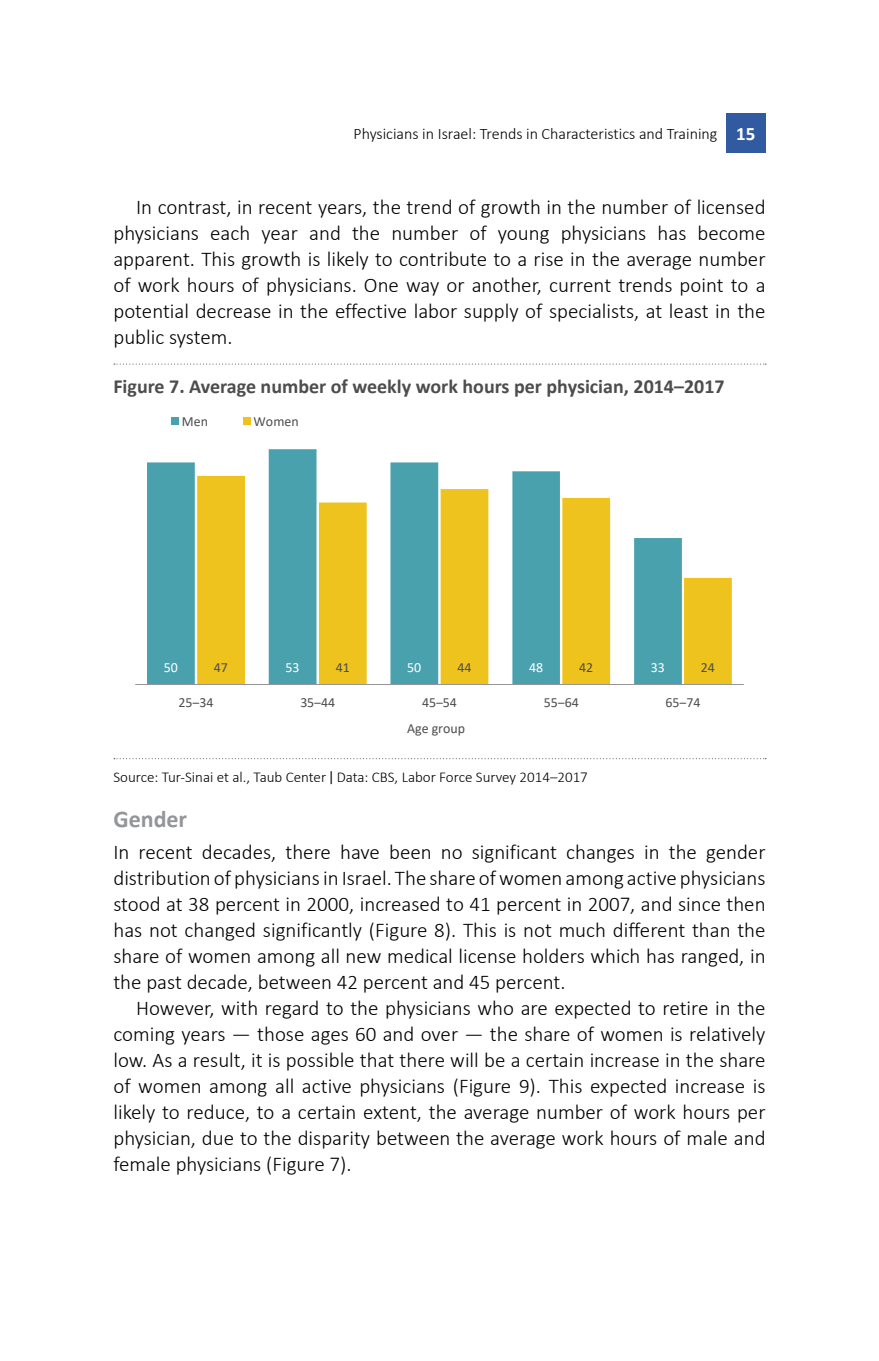
<style>
.page{position:relative;width:879px;height:1361px;background:#fff}
.page>*{position:absolute;margin:0;border:0;box-sizing:border-box;transform-origin:0 0}
.t1{font:700 24px "Calibri";color:#939598}
.t2{font:300 21px/26px "Calibri";color:#000;text-align:justify}
.t3{font:700 20px "Calibri";color:#4d4d4f}
.t4{font:300 16px "Calibri";color:#000}
.t5{font:300 15px "Calibri";color:#000}
.t6{font:14px "Calibri";letter-spacing:-.005em;color:#4d4d4f}
.t7{font:14px "Calibri";letter-spacing:-.005em;color:#fff}
.s1{font-weight:700;font-size:19px;color:#fff}
.s2{font-family:"Heebo";font-weight:400}
</style>
<div class="page">
<svg style="left:114px;top:364px;width:652px;height:1px"></svg>
<svg style="left:114px;top:758px;width:652px;height:1px"></svg>
<svg style="left:147px;top:449px;width:413px;height:235px;fill:#4aa1ae"></svg>
<svg style="left:197px;top:476px;width:535px;height:208px"></svg>
<hr style="left:135px;top:684px;width:609px;height:1px;background:#939598">
<div style="left:171px;top:417px;width:8px;height:8px;background:#4aa1ae"></div>
<div style="left:243px;top:417px;width:7px;height:8px;background:#efc31d"></div>
<div style="left:726px;top:113px;width:39px;height:40px;background:#325aa0"></div>
<p class="t4" style="left:353px;top:124px;width:403px">Physicians in Israel: Trends in Characteristics and Training <span class="s1">15</span></p>
<p class="t2" style="left:113px;top:194px;width:653px;text-indent:23px">In contrast, in recent years, the trend of growth in the number of licensed physicians each year and the number of young physicians has become apparent. This growth is likely to contribute to a rise in the average number of work hours of physicians. One way or another, current trends point to a potential decrease in the effective labor supply of specialists, at least in the public system.</p>
<p class="t3" style="left:113px;top:372px;width:613px">Figure 7. Average number of weekly work hours per physician, 2014–2017</p>
<p class="t6" style="left:182px;top:411px;width:28px">Men</p>
<p class="t6" style="left:253px;top:411px;width:47px">Women</p>
<p class="t7" style="left:164px;top:657px;width:16px">50</p>
<p class="t6" style="left:214px;top:657px;width:16px">47</p>
<p class="t7" style="left:286px;top:657px;width:16px">53</p>
<p class="t6" style="left:336px;top:657px;width:16px">41</p>
<p class="t7" style="left:407px;top:657px;width:16px">50</p>
<p class="t6" style="left:457px;top:657px;width:16px">44</p>
<p class="t7" style="left:529px;top:657px;width:16px">48</p>
<p class="t6" style="left:579px;top:657px;width:16px">42</p>
<p class="t7" style="left:651px;top:657px;width:16px">33</p>
<p class="t6" style="left:701px;top:657px;width:16px">24</p>
<p class="t6" style="left:179px;top:692px;width:36px">25‒34</p>
<p class="t6" style="left:300px;top:692px;width:36px">35‒44</p>
<p class="t6" style="left:422px;top:692px;width:36px">45‒54</p>
<p class="t6" style="left:544px;top:692px;width:36px">55‒64</p>
<p class="t6" style="left:665px;top:692px;width:36px">65‒74</p>
<p class="t6" style="left:407px;top:719px;width:59px">Age group</p>
<p class="t5" style="left:113px;top:767px;width:476px">Source: Tur-Sinai et al., Taub Center <span class="s2">|</span> Data: CBS, Labor Force Survey 2014–2017</p>
<p class="t1" style="left:113px;top:802px;width:75px">Gender</p>
<p class="t2" style="left:113px;top:838px;width:654px">In recent decades, there have been no significant changes in the gender distribution of physicians in Israel. The share of women among active physicians stood at 38 percent in 2000, increased to 41 percent in 2007, and since then has not changed significantly (Figure 8). This is not much different than the share of women among all new medical license holders which has ranged, in the past decade, between 42 percent and 45 percent.</p>
<p class="t2" style="left:113px;top:994px;width:653px;text-indent:23px">However, with regard to the physicians who are expected to retire in the coming years — those ages 60 and over — the share of women is relatively low. As a result, it is possible that there will be a certain increase in the share of women among all active physicians (Figure 9). This expected increase is likely to reduce, to a certain extent, the average number of work hours per physician, due to the disparity between the average work hours of male and female physicians (Figure 7).</p>
</div>
